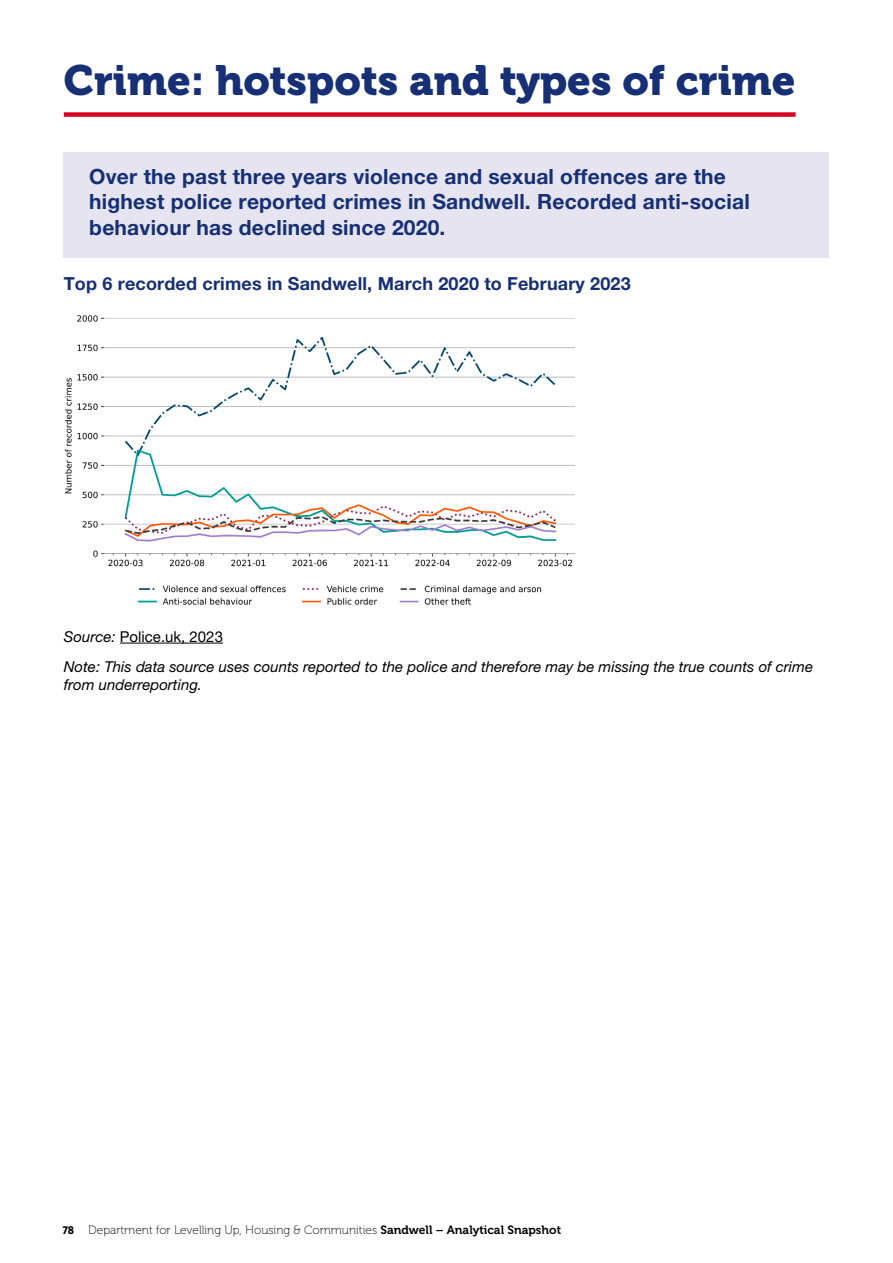
<style>
.page{position:relative;width:893px;height:1263px;background:#fff}
.page>*{position:absolute;margin:0;border:0;box-sizing:border-box;transform-origin:0 0}
.Heading_2{font:42px "Museo 900";color:#162f75}
.Intro_shaded{font:700 21px/25.2px "Helvetica Neue LT Pro";letter-spacing:.01em;color:#162f75}
.Heading_4{font:700 18px "Helvetica Neue LT Pro";letter-spacing:.01em;color:#162f75}
.Source{font:italic 15px/18px "Helvetica Neue LT Pro";color:#000}
.Source-2{font:15px "Helvetica Neue LT Pro";color:#000}
.t1{font:12px "Museo 100";color:#000}
.s1{font-style:italic}
.s2{font-family:"Agenda";font-weight:700}
.s3{font-family:"Museo 700"}
</style>
<div class="page">
<div style="left:64px;top:112px;width:732px;height:5px;background:#d60022"></div>
<div style="left:64px;top:152px;width:765px;height:106px;background:#e5e4f0"></div>
<hr style="left:120px;top:643px;width:103px;height:1px;background:#000">
<img style="left:64px;top:315px;width:510px;height:290px">
<h2 class="Heading_2" style="left:64px;top:57px;width:733px">Crime: hotspots and types of crime</h2>
<p class="Intro_shaded" style="left:89px;top:164px;width:662px">Over the past three years violence and sexual offences are the highest police reported crimes in Sandwell. Recorded anti-social behaviour has declined since 2020.</p>
<h4 class="Heading_4" style="left:64px;top:273px;width:569px">Top 6 recorded crimes in Sandwell, March 2020 to February 2023</h4>
<h3 class="Source-2" style="left:64px;top:627px;width:161px"><span class="s1">Source:</span> Police.uk, 2023</h3>
<h3 class="Source" style="left:64px;top:658px;width:751px">Note: This data source uses counts reported to the police and therefore may be missing the true counts of crime from underreporting.</h3>
<p class="t1" style="left:63px;top:1223px;width:500px"><span class="s2">78</span> Department for Levelling Up, Housing &amp; Communities <span class="s3">Sandwell – Analytical Snapshot</span></p>
</div>
